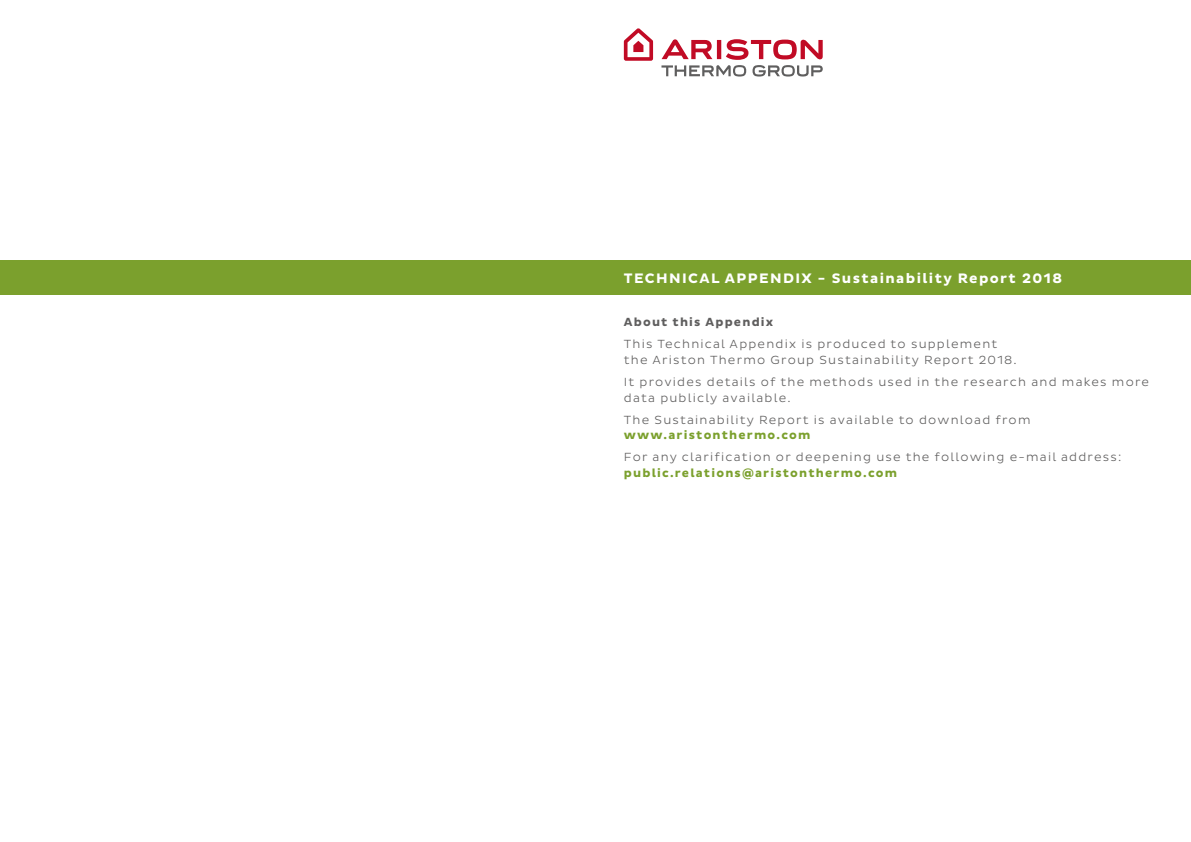
<style>
.page{position:relative;width:1191px;height:842px;background:#fff}
.page>*{position:absolute;margin:0;border:0;box-sizing:border-box;transform-origin:0 0}
.t1{font:700 14px "Pluto Sans";letter-spacing:.1em;color:#fff}
.t2{font:300 12px/16px "Pluto Sans";letter-spacing:.1em;color:#5f5e5e}
.t3{font:700 12px "Pluto Sans";letter-spacing:.1em;color:#7ba02d}
.t4{font:700 12px "Pluto Sans";letter-spacing:.1em;color:#5f5e5e}
</style>
<div class="page">
<div style="left:0;top:261px;width:1191px;height:34px;background:#7ba02d"></div>
<svg style="left:624px;top:28px;width:29px;height:33px"></svg>
<svg style="left:661px;top:39px;width:161px;height:38px"></svg>
<p class="t1" style="left:624px;top:270px;width:440px">TECHNICAL APPENDIX - Sustainability Report 2018</p>
<p class="t4" style="left:624px;top:316px;width:151px">About this Appendix</p>
<p class="t2" style="left:624px;top:336px;width:394px">This Technical Appendix is produced to supplement the Ariston Thermo Group Sustainability Report 2018.</p>
<p class="t2" style="left:624px;top:374px;width:527px">It provides details of the methods used in the research and makes more data publicly available.</p>
<p class="t2" style="left:624px;top:411px;width:408px">The Sustainability Report is available to download from</p>
<p class="t3" style="left:624px;top:429px;width:188px">www.aristonthermo.com</p>
<p class="t2" style="left:624px;top:449px;width:499px">For any clarification or deepening use the following e-mail address:</p>
<p class="t3" style="left:624px;top:466px;width:275px">public.relations@aristonthermo.com</p>
</div>
